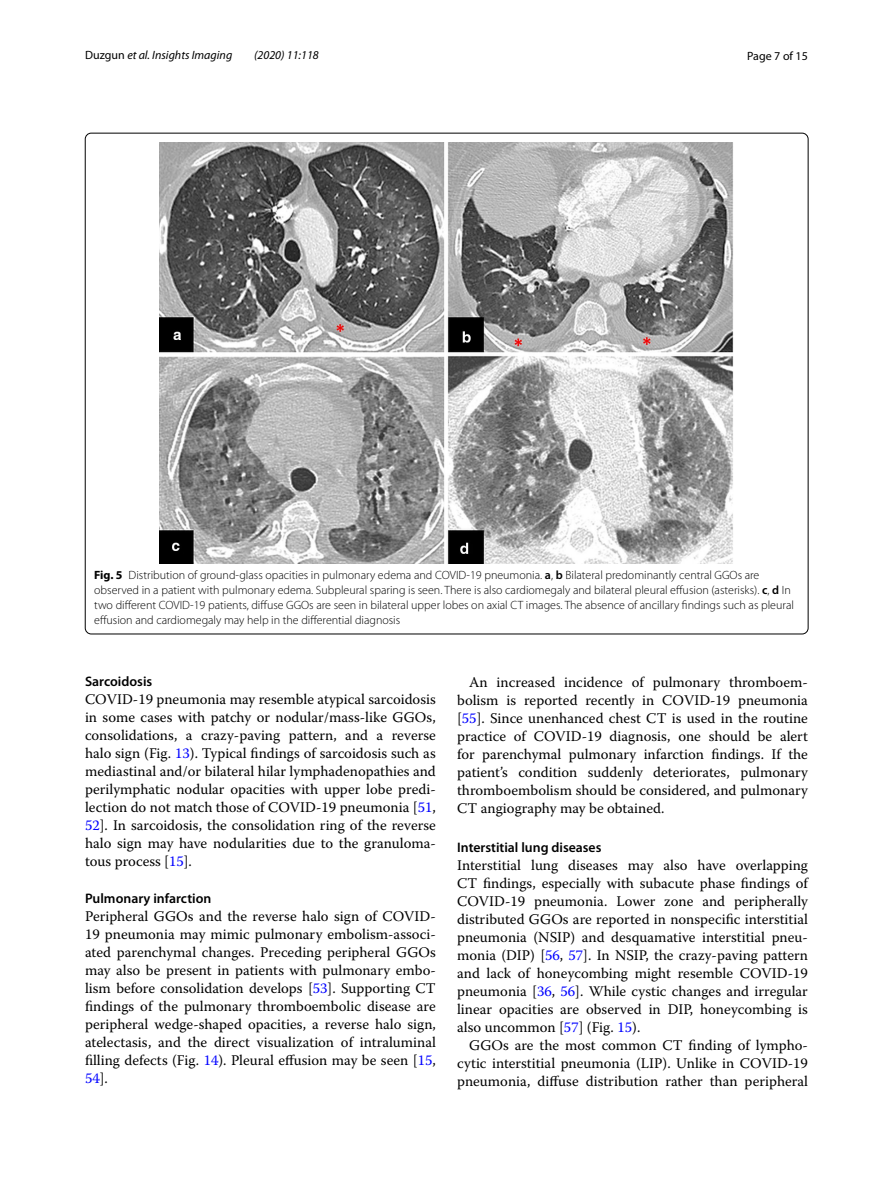
<style>
.page{position:relative;width:893px;height:1187px;background:#fff}
.page>*{position:absolute;margin:0;border:0;box-sizing:border-box;transform-origin:0 0}
.t1{font:14.7px/18px "Warnock Pro";color:#000;text-align:justify}
.t2{font:600 13.8px "Myriad Pro";color:#000}
.t3{font:300 12px/15px "Myriad Pro";color:#000}
.t4{font:italic 12px "Myriad Pro";color:#000}
.t5{font:12px "Myriad Pro";color:#000}
.s1{font-style:normal}
.s2{font-weight:700}
.s3{font-weight:600}
.s4{color:#00f}
</style>
<div class="page">
<img style="left:160px;top:142px;width:574px;height:421px">
<p class="t4" style="left:85px;top:48px;width:149px"><span class="s1">Duzgun</span> et al. Insights Imaging</p>
<p class="t4" style="left:254px;top:48px;width:66px">(2020) 11:118</p>
<p class="t5" style="left:747px;top:48px;width:62px">Page 7 of 15</p>
<p class="t3" style="left:94px;top:567px;width:701px"><span class="s2">Fig. 5</span> Distribution of ground-glass opacities in pulmonary edema and COVID-19 pneumonia. <span class="s3">a</span>, <span class="s3">b</span> Bilateral predominantly central GGOs are observed in a patient with pulmonary edema. Subpleural sparing is seen. There is also cardiomegaly and bilateral pleural effusion (asterisks). <span class="s3">c</span>, <span class="s3">d</span> In two different COVID-19 patients, diffuse GGOs are seen in bilateral upper lobes on axial CT images. The absence of ancillary findings such as pleural effusion and cardiomegaly may help in the differential diagnosis</p>
<p class="t2" style="left:85px;top:673px;width:69px">Sarcoidosis</p>
<p class="t1" style="left:85px;top:690px;width:352px">COVID-19 pneumonia may resemble atypical sarcoidosis in some cases with patchy or nodular/mass-like GGOs, consolidations, a crazy-paving pattern, and a reverse halo sign (Fig. <span class="s4">13</span>). Typical findings of sarcoidosis such as mediastinal and/or bilateral hilar lymphadenopathies and perilymphatic nodular opacities with upper lobe predi&shy;lection do not match those of COVID-19 pneumonia [<span class="s4">51</span>, <span class="s4">52</span>]. In sarcoidosis, the consolidation ring of the reverse halo sign may have nodularities due to the granuloma&shy;tous process [<span class="s4">15</span>].</p>
<p class="t2" style="left:85px;top:889px;width:128px">Pulmonary infarction</p>
<p class="t1" style="left:85px;top:906px;width:352px">Peripheral GGOs and the reverse halo sign of COVID-19 pneumonia may mimic pulmonary embolism-associ&shy;ated parenchymal changes. Preceding peripheral GGOs may also be present in patients with pulmonary embo&shy;lism before consolidation develops [<span class="s4">53</span>]. Supporting CT findings of the pulmonary thromboembolic disease are peripheral wedge-shaped opacities, a reverse halo sign, atelectasis, and the direct visualization of intraluminal filling defects (Fig. <span class="s4">14</span>). Pleural effusion may be seen [<span class="s4">15</span>, <span class="s4">54</span>].</p>
<p class="t1" style="left:457px;top:672px;width:352px;text-indent:12px">An increased incidence of pulmonary thromboem&shy;bolism is reported recently in COVID-19 pneumonia [<span class="s4">55</span>]. Since unenhanced chest CT is used in the routine practice of COVID-19 diagnosis, one should be alert for parenchymal pulmonary infarction findings. If the patient’s condition suddenly deteriorates, pulmonary thromboembolism should be considered, and pulmonary CT angiography may be obtained.</p>
<p class="t2" style="left:457px;top:838px;width:146px">Interstitial lung diseases</p>
<p class="t1" style="left:457px;top:856px;width:352px">Interstitial lung diseases may also have overlapping CT findings, especially with subacute phase findings of COVID-19 pneumonia. Lower zone and peripherally distributed GGOs are reported in nonspecific interstitial pneumonia (NSIP) and desquamative interstitial pneu&shy;monia (DIP) [<span class="s4">56</span>, <span class="s4">57</span>]. In NSIP, the crazy-paving pattern and lack of honeycombing might resemble COVID-19 pneumonia [<span class="s4">36</span>, <span class="s4">56</span>]. While cystic changes and irregular linear opacities are observed in DIP, honeycombing is also uncommon [<span class="s4">57</span>] (Fig. <span class="s4">15</span>).</p>
<p class="t1" style="left:457px;top:1036px;width:352px;text-indent:12px">GGOs are the most common CT finding of lympho&shy;cytic interstitial pneumonia (LIP). Unlike in COVID-19 pneumonia, diffuse distribution rather than peripheral</p>
</div>
